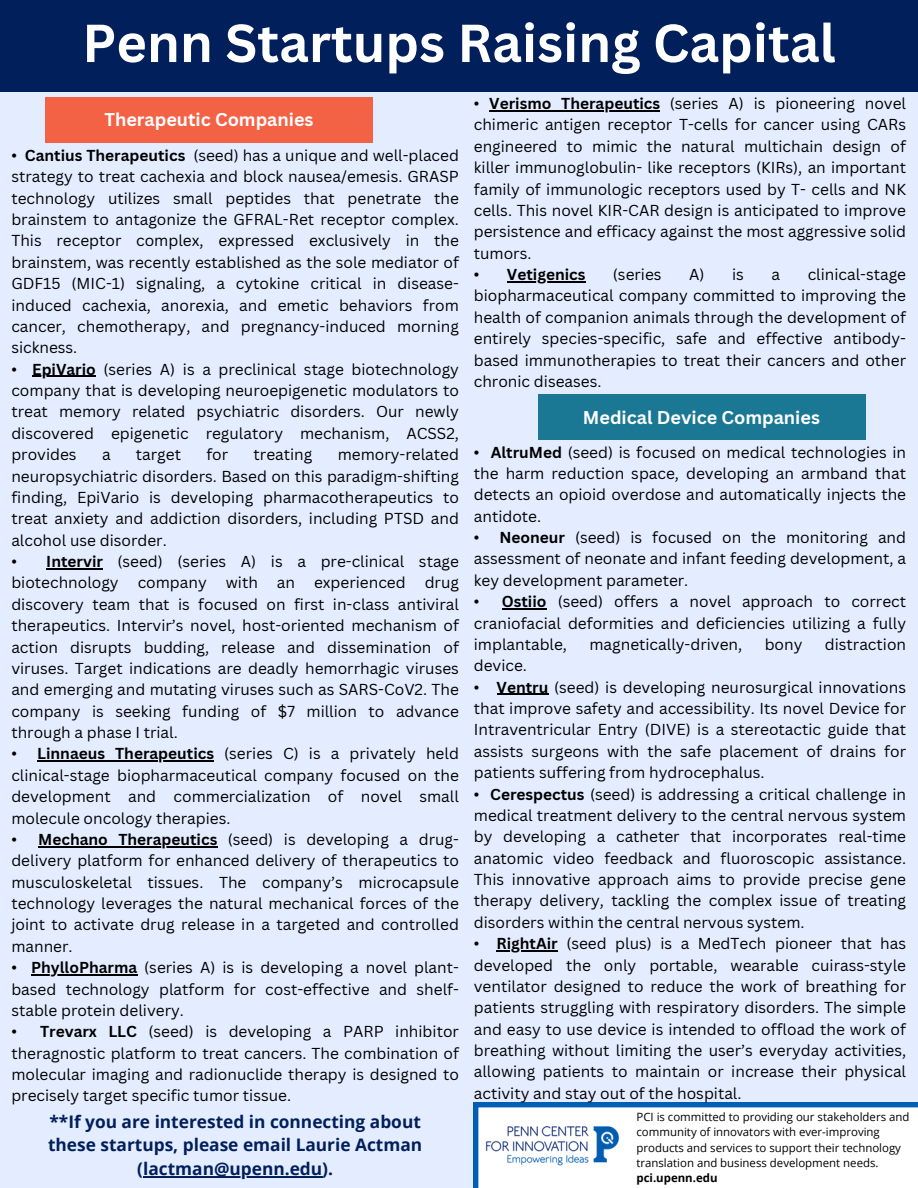
<style>
.page{position:relative;width:918px;height:1188px;background:#e4edff}
.page>*{position:absolute;margin:0;border:0;box-sizing:border-box;transform-origin:0 0}
.t1{font:700 52.35px "Canva Sans";color:#fff}
.t2{font:700 18px "Canva Sans";color:#fff}
.t3{font:700 17.25px/23.7px "Open Sans";color:#011f5b;text-align:center}
.t4{font:15.45px/21.3px "Canva Sans";color:#000;text-align:justify}
.t5{font:700 15.45px "Canva Sans";color:#000}
.t6{font:11.4px/15.3px "Open Sans";color:#000}
.s1{font-weight:700}
.s2{font-weight:400}
</style>
<div class="page">
<div style="left:0;top:0;width:918px;height:92px;background:#011f5b"></div>
<div style="left:46px;top:97px;width:327px;height:45px;background:#f46246"></div>
<svg style="left:474px;top:1103px;width:444px;height:85px;background:#ebf2f9"></svg>
<img style="left:481px;top:1120px;width:145px;height:52px">
<hr style="left:32px;top:376px;width:64px;height:1px;background:#000">
<hr style="left:46px;top:568px;width:57px;height:1px;background:#000">
<hr style="left:37px;top:761px;width:177px;height:1px;background:#000">
<hr style="left:38px;top:846px;width:179px;height:1px;background:#000">
<hr style="left:31px;top:974px;width:106px;height:1px;background:#000">
<div style="left:538px;top:395px;width:327px;height:45px;background:#1b7895"></div>
<hr style="left:502px;top:608px;width:45px;height:1px;background:#000">
<hr style="left:497px;top:694px;width:51px;height:1px;background:#000">
<hr style="left:496px;top:950px;width:62px;height:1px;background:#000">
<hr style="left:489px;top:110px;width:171px;height:1px;background:#000">
<hr style="left:507px;top:281px;width:79px;height:1px;background:#000">
<hr style="left:143px;top:1176px;width:179px;height:1px;background:#011f5b">
<p class="t1" style="left:82px;top:6px;width:755px">Penn Startups Raising Capital</p>
<p class="t2" style="left:104px;top:107px;width:211px">Therapeutic Companies</p>
<p class="t4" style="left:11px;top:144px;width:449px">• <span class="s1">Cantius Therapeutics</span> (seed) has a unique and well-placed strategy to treat cachexia and block nausea/emesis. GRASP technology utilizes small peptides that penetrate the brainstem to antagonize the GFRAL-Ret receptor complex.<br>This receptor complex, expressed exclusively in the brainstem, was recently established as the sole mediator of GDF15 (MIC-1) signaling, a cytokine critical in disease&shy;induced cachexia, anorexia, and emetic behaviors from cancer, chemotherapy, and pregnancy-induced morning sickness.</p>
<p class="t4" style="left:11px;top:358px;width:449px">• <span class="s1">EpiVario</span> (series A) is a preclinical stage biotechnology company that is developing neuroepigenetic modulators to treat memory related psychiatric disorders. Our newly discovered epigenetic regulatory mechanism, ACSS2, provides</p>
<p class="t4" style="left:102px;top:444px;width:10px">a</p>
<p class="t4" style="left:136px;top:444px;width:47px">target</p>
<p class="t4" style="left:206px;top:444px;width:23px">for</p>
<p class="t4" style="left:254px;top:444px;width:60px">treating</p>
<p class="t4" style="left:11px;top:444px;width:449px;text-indent:326px">memory-related neuropsychiatric disorders. Based on this paradigm-shifting finding, EpiVario is developing pharmacotherapeutics to treat anxiety and addiction disorders, including PTSD and alcohol use disorder.</p>
<p class="t4" style="left:11px;top:550px;width:449px">• <span class="s1">Intervir</span> (seed) (series A) is a pre-clinical stage biotechnology company with an experienced drug discovery team that is focused on first in-class antiviral therapeutics. Intervir’s novel, host-oriented mechanism of action disrupts budding, release and dissemination of viruses. Target indications are deadly hemorrhagic viruses and emerging and mutating viruses such as SARS-CoV2. The company is seeking funding of $7 million to advance through a phase I trial.</p>
<p class="t4" style="left:11px;top:743px;width:449px">• <span class="s1">Linnaeus Therapeutics</span> (series C) is a privately held clinical-stage biopharmaceutical company focused on the development and commercialization of novel small molecule oncology therapies.</p>
<p class="t4" style="left:11px;top:828px;width:449px">• <span class="s1">Mechano Therapeutics</span> (seed) is developing a drug&shy;delivery platform for enhanced delivery of therapeutics to musculoskeletal tissues. The company’s microcapsule technology leverages the natural mechanical forces of the joint to activate drug release in a targeted and controlled manner.</p>
<p class="t4" style="left:11px;top:957px;width:449px">• <span class="s1">PhylloPharma</span> (series A) is is developing a novel plant&shy;based technology platform for cost-effective and shelf&shy;stable protein delivery.</p>
<p class="t4" style="left:11px;top:1021px;width:449px">• <span class="s1">Trevarx LLC</span> (seed) is developing a PARP inhibitor theragnostic platform to treat cancers. The combination of molecular imaging and radionuclide therapy is designed to precisely target specific tumor tissue.</p>
<p class="t3" style="left:48px;top:1109px;width:376px">**If you are interested in connecting about these startups, please email Laurie Actman (lactman@upenn.edu).</p>
<p class="t4" style="left:474px;top:92px;width:434px">• <span class="s1">Verismo Therapeutics</span> (series A) is pioneering novel chimeric antigen receptor T-cells for cancer using CARs engineered to mimic the natural multichain design of killer immunoglobulin- like receptors (KIRs), an important family of immunologic receptors used by T- cells and NK cells. This novel KIR-CAR design is anticipated to improve persistence and efficacy against the most aggressive solid tumors.</p>
<p class="t5" style="left:474px;top:264px;width:113px"><span class="s2">•</span> Vetigenics</p>
<p class="t4" style="left:613px;top:263px;width:50px">(series</p>
<p class="t4" style="left:689px;top:263px;width:56px">A) is</p>
<p class="t4" style="left:772px;top:263px;width:10px">a</p>
<p class="t4" style="left:474px;top:263px;width:434px;text-indent:334px">clinical-stage biopharmaceutical company committed to improving the health of companion animals through the development of entirely species-specific, safe and effective antibody&shy;based immunotherapies to treat their cancers and other chronic diseases.</p>
<p class="t2" style="left:583px;top:405px;width:239px">Medical Device Companies</p>
<p class="t4" style="left:474px;top:441px;width:434px">• <span class="s1">AltruMed</span> (seed) is focused on medical technologies in the harm reduction space, developing an armband that detects an opioid overdose and automatically injects the antidote.</p>
<p class="t4" style="left:474px;top:526px;width:434px">• <span class="s1">Neoneur</span> (seed) is focused on the monitoring and assessment of neonate and infant feeding development, a key development parameter.</p>
<p class="t4" style="left:474px;top:591px;width:434px">• <span class="s1">Ostiio</span> (seed) offers a novel approach to correct craniofacial deformities and deficiencies utilizing a fully implantable,</p>
<p class="t4" style="left:589px;top:633px;width:154px">magnetically-driven,</p>
<p class="t4" style="left:765px;top:633px;width:39px">bony</p>
<p class="t4" style="left:825px;top:633px;width:83px">distraction</p>
<p class="t4" style="left:474px;top:655px;width:55px">device.</p>
<p class="t4" style="left:474px;top:676px;width:434px">• <span class="s1">Ventru</span> (seed) is developing neurosurgical innovations that improve safety and accessibility. Its novel Device for Intraventricular Entry (DIVE) is a stereotactic guide that assists surgeons with the safe placement of drains for patients suffering from hydrocephalus.</p>
<p class="t4" style="left:474px;top:783px;width:434px">• <span class="s1">Cerespectus</span> (seed) is addressing a critical challenge in medical treatment delivery to the central nervous system by developing a catheter that incorporates real-time anatomic video feedback and fluoroscopic assistance.<br>This innovative approach aims to provide precise gene therapy delivery, tackling the complex issue of treating disorders within the central nervous system.</p>
<p class="t4" style="left:474px;top:933px;width:434px">• <span class="s1">RightAir</span> (seed plus) is a MedTech pioneer that has developed the only portable, wearable cuirass-style ventilator designed to reduce the work of breathing for patients struggling with respiratory disorders. The simple and easy to use device is intended to offload the work of breathing without limiting the user’s everyday activities, allowing patients to maintain or increase their physical activity and stay out of the hospital.</p>
<p class="t6" style="left:636px;top:1109px;width:274px">PCI is committed to providing our stakeholders and community of innovators with ever-improving products and services to support their technology translation and business development needs. <span class="s1">pci.upenn.edu</span></p>
</div>
